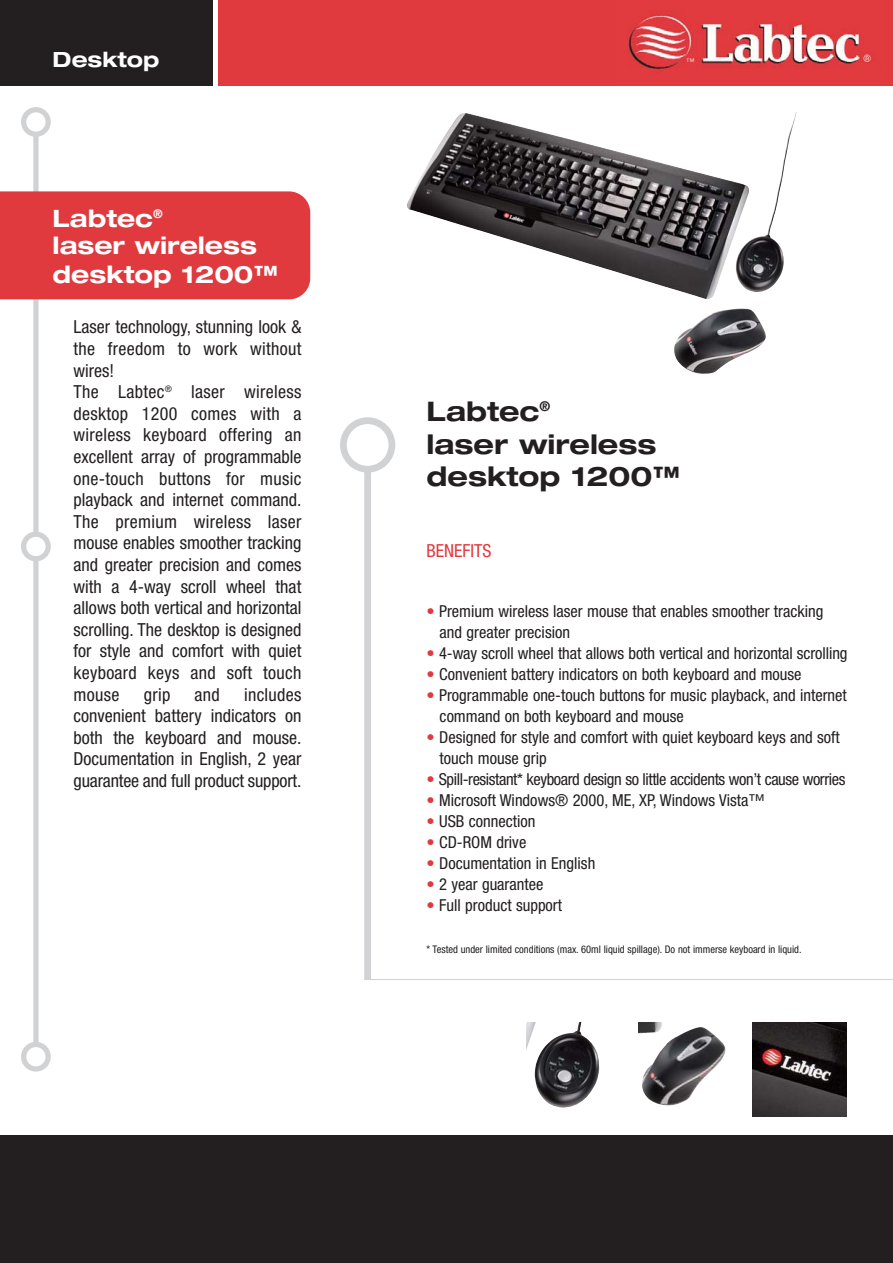
<style>
.page{position:relative;width:893px;height:1263px;background:#fff}
.page>*{position:absolute;margin:0;border:0;box-sizing:border-box;transform-origin:0 0}
.t1{font:700 expanded 27px/32.4px "Helvetica Neue LT Std";color:#231f20}
.t2{font:700 expanded 24px/27.8px "Helvetica Neue LT Std";color:#fff}
.t3{font:700 expanded 21px "Helvetica Neue LT Std";color:#fff}
.t4{font:condensed 18px/21.6px "Helvetica Neue LT Std";color:#231f20}
.t5{font:condensed 18px "Helvetica Neue LT Std";color:#e0393e}
.t6{font:condensed 16.5px/21px "Helvetica Neue LT Std";color:#231f20}
.t7{font:condensed 16.5px "Helvetica Neue LT Std";letter-spacing:-.025em;color:#231f20}
.t8{font:condensed 10.5px "Helvetica Neue LT Std";color:#231f20}
.s1{color:#e0393e}
</style>
<div class="page">
<hr style="left:364px;top:979px;width:529px;height:1px;background:#d1d2d4">
<img style="left:407px;top:112px;width:389px;height:262px">
<div style="left:33px;top:123px;width:6px;height:927px;background:#d1d2d4"></div>
<div style="left:364px;top:441px;width:7px;height:539px;background:#d1d2d4"></div>
<div style="left:0;top:0;width:212px;height:85px;background:#231f20"></div>
<div style="left:0;top:1135px;width:893px;height:128px;background:#231f20"></div>
<div style="left:219px;top:0;width:674px;height:85px;background:#e0393e"></div>
<div style="left:0;top:191px;width:310px;height:108px;background:#e0393e"></div>
<img style="left:628px;top:12px;width:244px;height:58px">
<svg style="left:21px;top:107px;width:30px;height:30px"></svg>
<svg style="left:21px;top:532px;width:30px;height:29px"></svg>
<svg style="left:340px;top:417px;width:55px;height:56px"></svg>
<svg style="left:21px;top:1042px;width:30px;height:30px"></svg>
<img style="left:753px;top:1023px;width:93px;height:93px">
<img style="left:638px;top:1023px;width:88px;height:83px">
<img style="left:526px;top:1023px;width:74px;height:85px">
<p class="t3" style="left:53px;top:52px;width:108px">Desktop</p>
<h2 class="t2" style="left:53px;top:207px;width:226px">Labtec<sup>®<br></sup>laser wireless desktop 1200™</h2>
<p class="t4" style="left:74px;top:318px;width:229px">Laser technology, stunning look &amp; the freedom to work without wires!<br>The Labtec<sup>®</sup> laser wireless desktop 1200 comes with a wireless keyboard offering an excellent array of programmable one-touch buttons for music playback and internet command.<br>The premium wireless laser mouse enables smoother tracking and greater precision and comes with a 4-way scroll wheel that allows both vertical and horizontal scrolling. The desktop is designed for style and comfort with quiet keyboard keys and soft touch mouse</p>
<p class="t4" style="left:74px;top:685px;width:229px;text-align:justify;text-indent:170px">includes convenient battery indicators on both the keyboard and mouse.<br>Documentation in English, 2 year guarantee and full product support.</p>
<p class="t4" style="left:144px;top:685px;width:28px">grip</p>
<p class="t4" style="left:195px;top:685px;width:27px">and</p>
<h1 class="t1" style="left:426px;top:398px;width:255px">Labtec<sup>®<br></sup>laser wireless desktop 1200™</h1>
<p class="t5" style="left:426px;top:544px;width:67px">BENEFITS</p>
<p class="t6" style="left:440px;top:602px;width:385px;text-indent:-13px"><span class="s1">•</span> Premium wireless laser mouse that enables smoother tracking and greater precision</p>
<p class="t6" style="left:426px;top:644px;width:422px"><span class="s1">•</span> 4-way scroll wheel that allows both vertical and horizontal scrolling</p>
<p class="t6" style="left:426px;top:665px;width:376px"><span class="s1">•</span> Convenient battery indicators on both keyboard and mouse</p>
<p class="t6" style="left:440px;top:686px;width:409px;text-indent:-13px"><span class="s1">•</span> Programmable one-touch buttons for music playback, and internet command on both keyboard and mouse</p>
<p class="t6" style="left:440px;top:728px;width:401px;text-indent:-13px"><span class="s1">•</span> Designed for style and comfort with quiet keyboard keys and soft touch mouse grip</p>
<p class="t7" style="left:426px;top:773px;width:420px"><span class="s1">•</span> Spill-resistant* keyboard design so little accidents won’t cause worries</p>
<p class="t6" style="left:426px;top:791px;width:340px"><span class="s1">•</span> Microsoft Windows® 2000, ME, XP, Windows Vista™</p>
<p class="t6" style="left:426px;top:812px;width:110px"><span class="s1">•</span> USB connection</p>
<p class="t6" style="left:426px;top:833px;width:101px"><span class="s1">•</span> CD-ROM drive</p>
<p class="t6" style="left:426px;top:854px;width:170px"><span class="s1">•</span> Documentation in English</p>
<p class="t6" style="left:426px;top:875px;width:118px"><span class="s1">•</span> 2 year guarantee</p>
<p class="t6" style="left:426px;top:896px;width:137px"><span class="s1">•</span> Full product support</p>
<p class="t8" style="left:426px;top:946px;width:377px">* Tested under limited conditions (max. 60ml liquid spillage). Do not immerse keyboard in liquid.</p>
</div>
